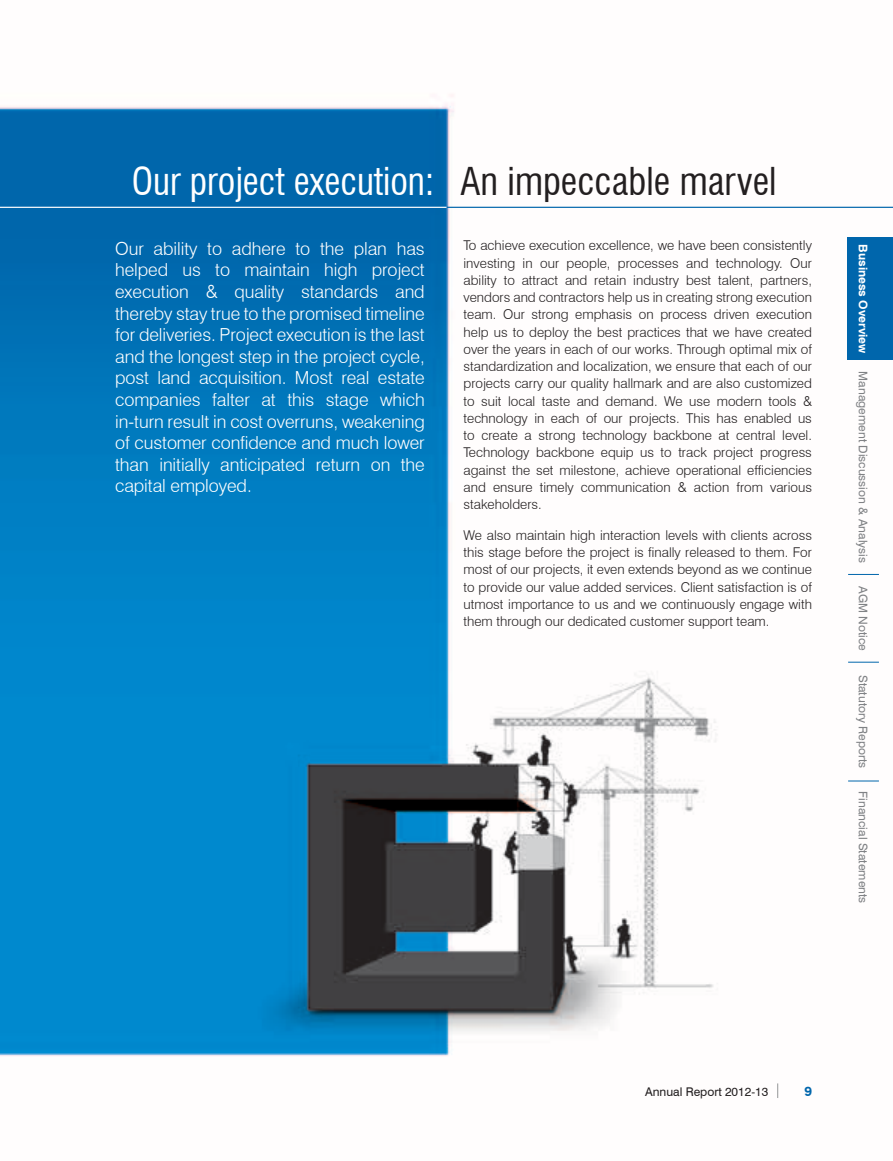
<style>
.page{position:relative;width:893px;height:1161px;background:#fff}
.page>*{position:absolute;margin:0;border:0;box-sizing:border-box;transform-origin:0 0}
.t1{font:condensed 37.5px "Swiss 721 BT";color:#fff}
.t2{font:300 18px/21.6px "Swiss 721 BT";letter-spacing:-.005em;color:#fff;text-align:justify}
.t3{font:300 13.5px/17.2px "Swiss 721 BT";color:#231f20;text-align:justify}
.t4{font:700 13.5px "Swiss 721 BT";color:#0066ac}
.t5{font:12px "Swiss 721 BT";color:#808285}
.t6{font:12px "Swiss 721 BT";color:#231f20}
.t7{font:700 12px "Swiss 721 BT";color:#fff}
.s1{color:#231f20}
</style>
<div class="page">
<img style="left:0;top:94px;width:893px;height:1004px">
<hr style="left:446px;top:207px;width:447px;height:1px;background:#0066ac">
<hr style="left:0;top:207px;width:446px;height:1px;background:#fff">
<div style="left:848px;top:238px;width:45px;height:122px;background:#0066ac"></div>
<hr style="left:848px;top:574px;width:31px;height:1px;background:#0066ac">
<hr style="left:848px;top:662px;width:31px;height:1px;background:#0066ac">
<hr style="left:848px;top:780px;width:31px;height:1px;background:#0066ac">
<svg style="left:777px;top:1083px;width:1px;height:15px"></svg>
<h1 class="t1" style="left:132px;top:159px;width:646px">Our project execution: <span class="s1">An impeccable marvel</span></h1>
<p class="t2" style="left:115px;top:237px;width:311px">Our ability to adhere to the plan has helped us to maintain high project execution &amp; quality standards and thereby stay true to the promised timeline for deliveries. Project execution is the last and the longest step in the project cycle, post land acquisition. Most real estate companies falter at this stage which in-turn result in cost overruns, weakening of customer confidence and much lower than initially anticipated return on the capital employed.</p>
<p class="t3" style="left:464px;top:237px;width:350px">To achieve execution excellence, we have been consistently investing in our people, processes and technology. Our ability to attract and retain industry best talent, partners, vendors and contractors help us in creating strong execution team. Our strong emphasis on process driven execution help us to deploy the best practices that we have created over the years in each of our works. Through optimal mix of standardization and localization, we ensure that each of our projects carry our quality hallmark and are also customized to suit local taste and demand. We use modern tools &amp; technology in each of our projects. This has enabled us to create a strong technology backbone at central level.<br>Technology backbone equip us to track project progress against the set milestone, achieve operational efficiencies and ensure timely communication &amp; action from various stakeholders.</p>
<p class="t3" style="left:464px;top:526px;width:350px">We also maintain high interaction levels with clients across this stage before the project is finally released to them. For most of our projects, it even extends beyond as we continue to provide our value added services. Client satisfaction is of utmost importance to us and we continuously engage with them through our dedicated customer support team.</p>
<p class="t7" style="left:870px;top:244px;width:110px;rotate:90deg">Business Overview</p>
<p class="t5" style="left:870px;top:371px;width:193px;rotate:90deg">Management Discussion &amp; Analysis</p>
<p class="t5" style="left:870px;top:586px;width:66px;rotate:90deg">AGM Notice</p>
<p class="t5" style="left:870px;top:675px;width:95px;rotate:90deg">Statutory Reports</p>
<p class="t5" style="left:870px;top:791px;width:113px;rotate:90deg">Financial Statements</p>
<p class="t6" style="left:645px;top:1084px;width:125px">Annual Report 2012-13</p>
<p class="t4" style="left:804px;top:1083px;width:9px">9</p>
</div>
